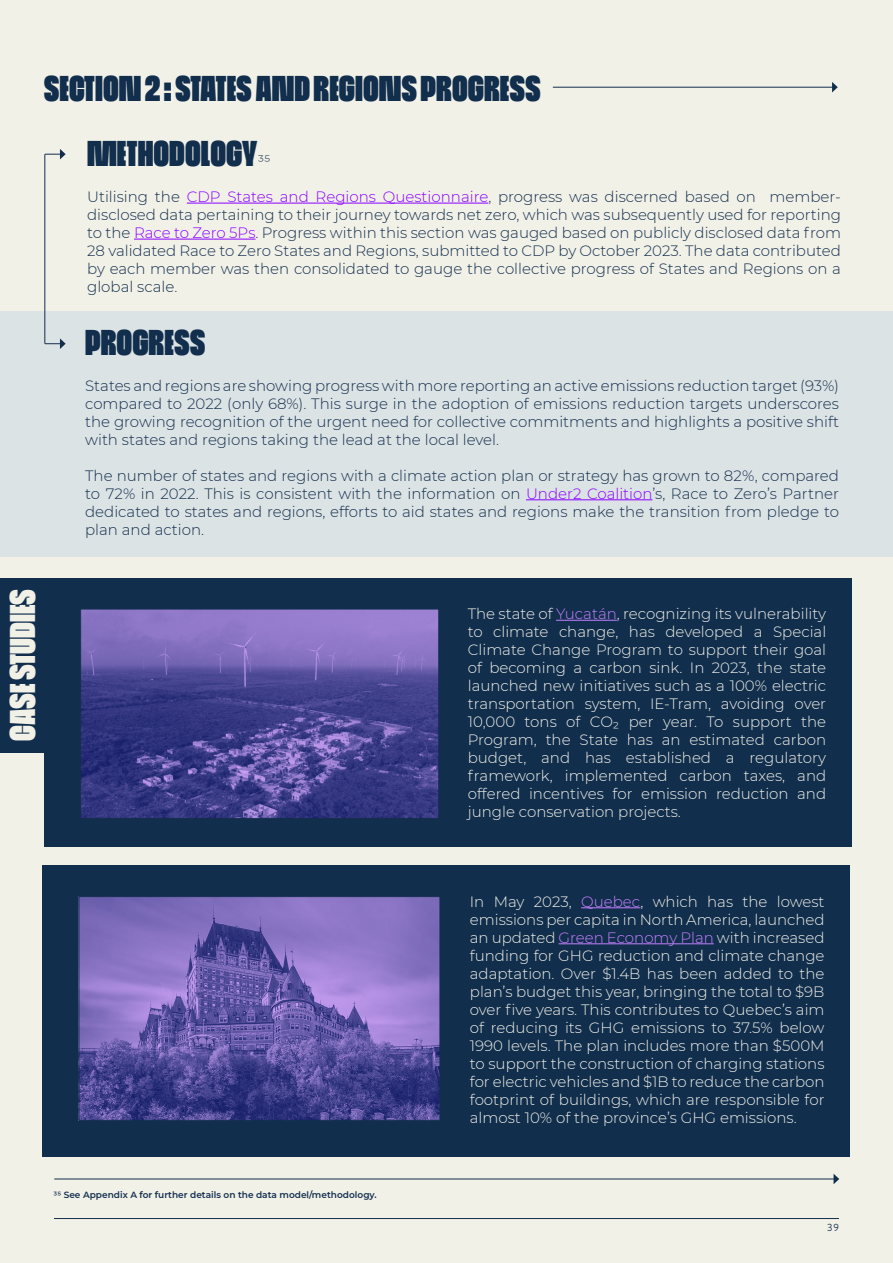
<style>
.page{position:relative;width:893px;height:1263px;background:#f2f1e8}
.page>*{position:absolute;margin:0;border:0;box-sizing:border-box;transform-origin:0 0}
.t1{font:36px "Cinderblock 50";color:#122e4d}
.t2{font:36px "Cinderblock 50";color:#f2f1e8}
.t3{font:300 15px/18px "Montserrat";color:#122e4d;text-align:justify}
.t4{font:300 15px/18px "Montserrat";color:#f2f1e8;text-align:justify}
.t5{font:10.5px "Atten New";color:#112e4d}
.t6{font:600 9px "Montserrat";color:#112e4d}
.s1{color:#8900ff}
.s2{color:#c480ff}
.s3{font-weight:500}
</style>
<div class="page">
<hr style="left:54px;top:1218px;width:785px;height:1px;background:#112e4d">
<div style="left:0;top:311px;width:893px;height:246px;background:#dce3e5"></div>
<hr style="left:187px;top:203px;width:301px;height:1px;background:#8900ff">
<hr style="left:134px;top:239px;width:122px;height:1px;background:#8900ff">
<hr style="left:526px;top:499px;width:126px;height:1px;background:#8900ff">
<svg style="left:45px;top:149px;width:21px;height:10px"></svg>
<svg style="left:45px;top:338px;width:21px;height:11px"></svg>
<hr style="left:45px;top:154px;width:1px;height:190px;background:#122e4d">
<hr style="left:553px;top:87px;width:280px;height:1px;background:#112e4d">
<svg style="left:832px;top:82px;width:6px;height:10px"></svg>
<div style="left:45px;top:578px;width:807px;height:268px;background:#112e4d"></div>
<img style="left:82px;top:611px;width:355px;height:206px">
<div style="left:80px;top:609px;width:359px;height:210px;border:1px solid #122e4d"></div>
<div style="left:0;top:578px;width:45px;height:174px;background:#112e4d"></div>
<hr style="left:556px;top:620px;width:61px;height:1px;background:#c480ff">
<div style="left:43px;top:865px;width:807px;height:291px;background:#112e4d"></div>
<img style="left:81px;top:898px;width:357px;height:220px">
<div style="left:79px;top:896px;width:361px;height:224px;border:1px solid #122e4d"></div>
<hr style="left:581px;top:907px;width:59px;height:1px;background:#c480ff">
<hr style="left:558px;top:943px;width:156px;height:1px;background:#c480ff">
<hr style="left:54px;top:1179px;width:780px;height:1px;background:#112e4d">
<svg style="left:833px;top:1174px;width:6px;height:10px"></svg>
<p class="t1" style="left:44px;top:69px;width:499px">SECTION 2 : STATES AND REGIONS PROGRESS</p>
<p class="t1" style="left:87px;top:134px;width:172px">METHODOLOGY</p>
<p class="t3" style="left:258px;top:151px;width:14px">35</p>
<p class="t3" style="left:87px;top:187px;width:755px">Utilising the <span class="s1">CDP States and Regions Questionnaire</span>, progress was discerned based on member&shy;disclosed data pertaining to their journey towards net zero, which was subsequently used for reporting to the <span class="s1">Race to Zero 5Ps</span>. Progress within this section was gauged based on publicly disclosed data from 28 validated Race to Zero States and Regions, submitted to CDP by October 2023. The data contributed by each member was then consolidated to gauge the collective progress of States and Regions on a global scale.</p>
<p class="t1" style="left:85px;top:322px;width:122px">PROGRESS</p>
<p class="t3" style="left:85px;top:376px;width:755px">States and regions are showing progress with more reporting an active emissions reduction target (93%) compared to 2022 (only 68%). This surge in the adoption of emissions reduction targets underscores the growing recognition of the urgent need for collective commitments and highlights a positive shift with states and regions taking the lead at the local level.</p>
<p class="t3" style="left:85px;top:466px;width:755px">The number of states and regions with a climate action plan or strategy has grown to 82%, compared to 72% in 2022. This is consistent with the information on <span class="s1">Under2 Coalition</span>’s, Race to Zero’s Partner dedicated to states and regions, efforts to aid states and regions make the transition from pledge to plan and action.</p>
<p class="t2" style="left:3px;top:741px;width:153px;rotate:-90deg">CASE STUDIES</p>
<p class="t4" style="left:468px;top:604px;width:360px">The state of <span class="s2">Yucatán</span>, recognizing its vulnerability to climate change, has developed a Special Climate Change Program to support their goal of becoming a carbon sink. In 2023, the state launched new initiatives such as a 100% electric transportation system, IE-Tram, avoiding over 10,000 tons of CO2 per year. To support the Program, the State has an estimated carbon budget, and has established a regulatory framework, implemented carbon taxes, and offered incentives for emission reduction and jungle conservation projects.</p>
<p class="t6" style="left:54px;top:1188px;width:325px"><span class="s3">35</span> See Appendix A for further details on the data model/methodology.</p>
<p class="t4" style="left:470px;top:892px;width:356px">In May 2023, <span class="s2">Quebec</span>, which has the lowest emissions per capita in North America, launched an updated <span class="s2">Green Economy Plan</span> with increased funding for GHG reduction and climate change adaptation. Over $1.4B has been added to the plan’s budget this year, bringing the total to $9B over five years. This contributes to Quebec’s aim of reducing its GHG emissions to 37.5% below 1990 levels. The plan includes more than $500M to support the construction of charging stations for electric vehicles and $1B to reduce the carbon footprint of buildings, which are responsible for almost 10% of the province’s GHG emissions.</p>
<p class="t5" style="left:827px;top:1221px;width:13px">39</p>
</div>
